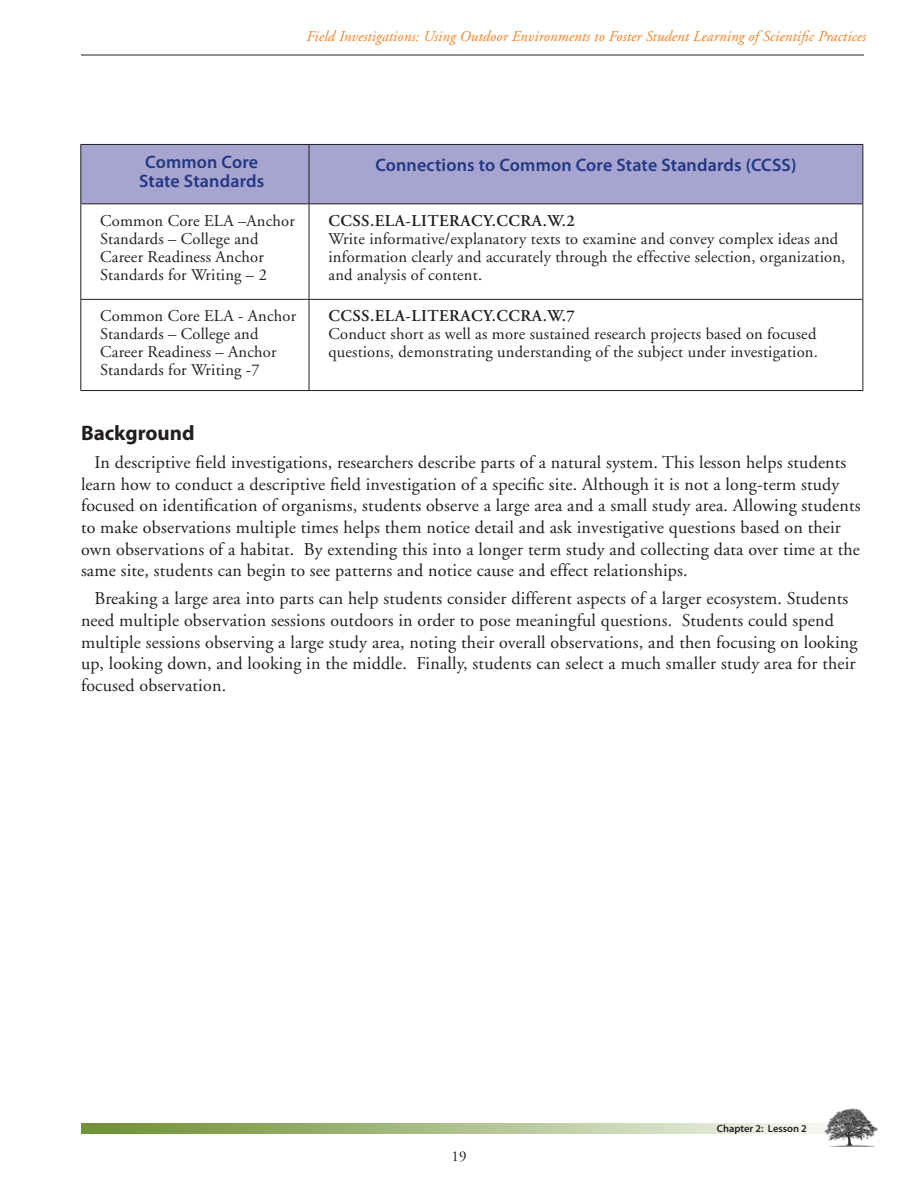
<style>
.page{position:relative;width:918px;height:1188px;background:#fff}
.page>*{position:absolute;margin:0;border:0;box-sizing:border-box;transform-origin:0 0}
.Subhead{font:700 21px "Myriad Pro";color:#231f20}
.Paragraph_Body{font:18px/21.6px "Adobe Garamond";letter-spacing:.01em;color:#231f20}
._1st_Paragraph_Body{font:600 18px "Myriad Pro";letter-spacing:.01em;color:#203882}
._1st_Paragraph_Body-2{font:16.5px/18px "Adobe Garamond";letter-spacing:.01em;color:#231f20}
._1st_Paragraph_Body-3{font:600 16.5px "Adobe Garamond";letter-spacing:.03em;color:#231f20}
.t1{font:italic 15px "Adobe Garamond";letter-spacing:.01em;color:#f57f21}
.t2{font:15px "Adobe Garamond";color:#231f20}
.Subhead_B{font:600 10.5px "Myriad Pro";color:#231f20}
</style>
<div class="page">
<svg style="left:81px;top:1124px;width:743px;height:10px;background:#aec18e"></svg>
<img style="left:824px;top:1108px;width:53px;height:38px">
<hr style="left:81px;top:55px;width:783px;height:1px;background:#231f20">
<div style="left:81px;top:145px;width:781px;height:58px;background:#a7a4cf"></div>
<hr style="left:80px;top:144px;width:229px;height:1px;background:#231f20">
<hr style="left:80px;top:145px;width:1px;height:58px;background:#231f20">
<hr style="left:309px;top:144px;width:554px;height:1px;background:#231f20">
<hr style="left:309px;top:145px;width:1px;height:58px;background:#231f20">
<hr style="left:862px;top:145px;width:1px;height:58px;background:#231f20">
<hr style="left:80px;top:203px;width:229px;height:1px;background:#231f20">
<hr style="left:80px;top:204px;width:1px;height:95px;background:#231f20">
<hr style="left:309px;top:203px;width:554px;height:1px;background:#231f20">
<hr style="left:309px;top:204px;width:1px;height:95px;background:#231f20">
<hr style="left:862px;top:204px;width:1px;height:95px;background:#231f20">
<hr style="left:80px;top:299px;width:229px;height:1px;background:#231f20">
<hr style="left:80px;top:300px;width:1px;height:90px;background:#231f20">
<hr style="left:309px;top:299px;width:554px;height:1px;background:#231f20">
<hr style="left:309px;top:300px;width:1px;height:90px;background:#231f20">
<hr style="left:862px;top:300px;width:1px;height:90px;background:#231f20">
<hr style="left:80px;top:390px;width:229px;height:1px;background:#231f20">
<hr style="left:309px;top:390px;width:554px;height:1px;background:#231f20">
<p class="t1" style="left:306px;top:28px;width:561px">Field Investigations: Using Outdoor Environments to Foster Student Learning of Scientific Practices</p>
<p class="_1st_Paragraph_Body" style="left:145px;top:150px;width:114px">Common Core</p>
<p class="_1st_Paragraph_Body" style="left:139px;top:170px;width:127px">State Standards</p>
<p class="_1st_Paragraph_Body" style="left:375px;top:154px;width:423px">Connections to Common Core State Standards (CCSS)</p>
<p class="_1st_Paragraph_Body-2" style="left:100px;top:212px;width:196px">Common Core ELA –Anchor<br>Standards – College and<br>Career Readiness Anchor<br>Standards for Writing – 2</p>
<p class="_1st_Paragraph_Body-3" style="left:329px;top:212px;width:248px">CCSS.ELA-LITERACY.CCRA.W.2</p>
<p class="_1st_Paragraph_Body-2" style="left:329px;top:230px;width:518px">Write informative/explanatory texts to examine and convey complex ideas and information clearly and accurately through the effective selection, organization, and analysis of content.</p>
<p class="_1st_Paragraph_Body-2" style="left:100px;top:308px;width:197px">Common Core ELA - Anchor<br>Standards – College and<br>Career Readiness – Anchor<br>Standards for Writing -7</p>
<p class="_1st_Paragraph_Body-3" style="left:329px;top:307px;width:248px">CCSS.ELA-LITERACY.CCRA.W.7</p>
<p class="_1st_Paragraph_Body-2" style="left:329px;top:326px;width:491px">Conduct short as well as more sustained research projects based on focused questions, demonstrating understanding of the subject under investigation.</p>
<p class="Subhead" style="left:81px;top:419px;width:115px">Background</p>
<p class="Paragraph_Body" style="left:81px;top:452px;width:781px;text-indent:14px">In descriptive field investigations, researchers describe parts of a natural system. This lesson helps students learn how to conduct a descriptive field investigation of a specific site. Although it is not a long-term study focused on identification of organisms, students observe a large area and a small study area. Allowing students to make observations multiple times helps them notice detail and ask investigative questions based on their own observations of a habitat. By extending this into a longer term study and collecting data over time at the same site, students can begin to see patterns and notice cause and effect relationships.</p>
<p class="Paragraph_Body" style="left:81px;top:588px;width:778px;text-indent:14px">Breaking a large area into parts can help students consider different aspects of a larger ecosystem. Students need multiple observation sessions outdoors in order to pose meaningful questions. Students could spend multiple sessions observing a large study area, noting their overall observations, and then focusing on looking up, looking down, and looking in the middle. Finally, students can select a much smaller study area for their focused observation.</p>
<p class="t2" style="left:451px;top:1148px;width:17px">19</p>
<p class="Subhead_B" style="left:717px;top:1122px;width:91px">Chapter 2: Lesson 2</p>
</div>
